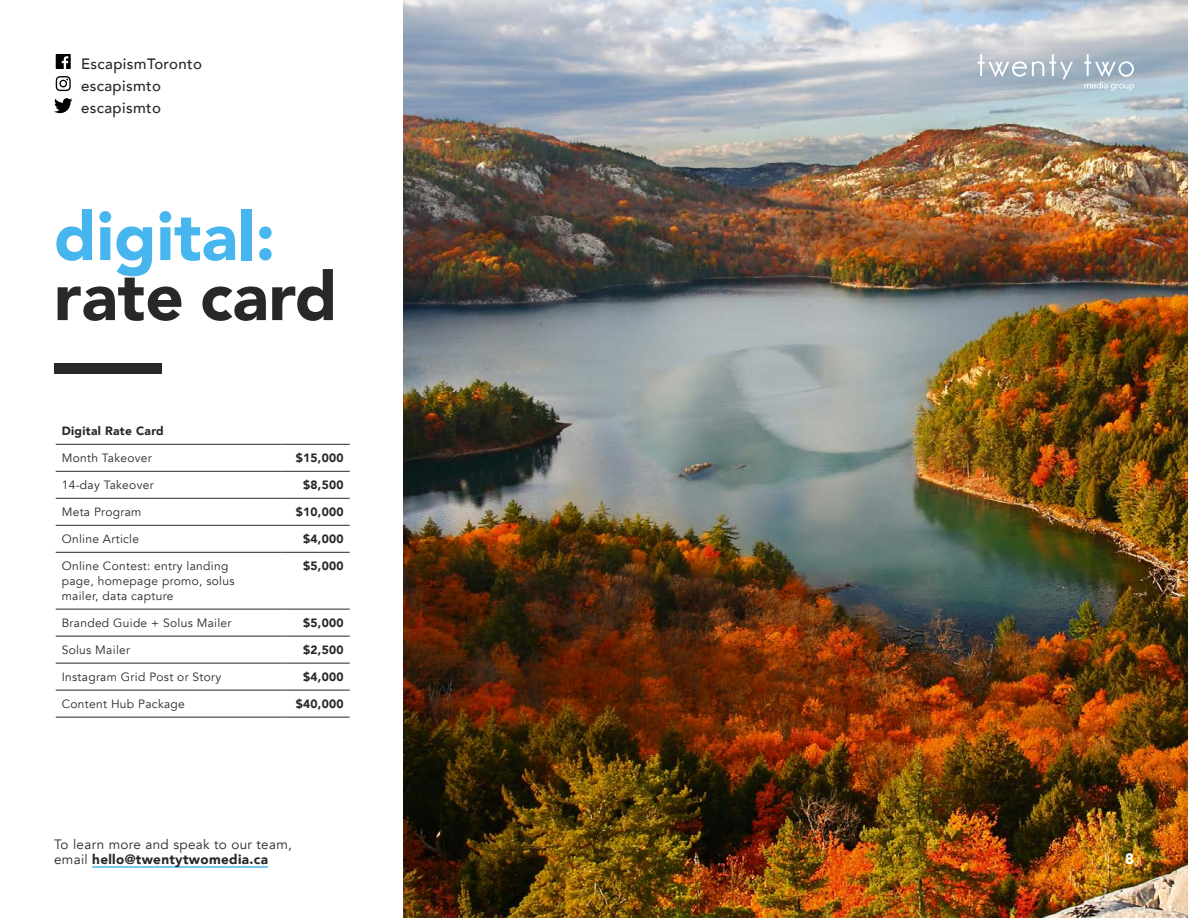
<style>
.page{position:relative;width:1188px;height:918px;background:#fff}
.page>*{position:absolute;margin:0;border:0;box-sizing:border-box;transform-origin:0 0}
.t1{font:900 67.5px "Avenir";color:#48b6ee}
.t2{font:900 67.5px "Avenir";color:#282827}
.t3{font:500 15px/22px "Avenir";letter-spacing:.025em;color:#282827}
.t4{font:900 15px "Avenir";color:#fff}
.t5{font:13.5px/15px "Avenir";letter-spacing:.025em;color:#282827}
.t6{font:12px/15px "Avenir";letter-spacing:.025em;color:#282827}
.t7{font:900 12px "Avenir";letter-spacing:.025em;color:#282827}
.s1{font-weight:900}
</style>
<div class="page">
<img style="left:403px;top:0;width:785px;height:918px">
<div style="left:54px;top:363px;width:108px;height:11px;background:#282827"></div>
<hr style="left:56px;top:444px;width:225px;height:1px;background:#282827">
<hr style="left:281px;top:444px;width:69px;height:1px;background:#282827">
<hr style="left:56px;top:471px;width:225px;height:1px;background:#282827">
<hr style="left:281px;top:471px;width:69px;height:1px;background:#282827">
<hr style="left:56px;top:498px;width:225px;height:1px;background:#282827">
<hr style="left:281px;top:498px;width:69px;height:1px;background:#282827">
<hr style="left:56px;top:525px;width:225px;height:1px;background:#282827">
<hr style="left:281px;top:525px;width:69px;height:1px;background:#282827">
<hr style="left:56px;top:552px;width:225px;height:1px;background:#282827">
<hr style="left:281px;top:552px;width:69px;height:1px;background:#282827">
<hr style="left:56px;top:609px;width:225px;height:1px;background:#282827">
<hr style="left:281px;top:609px;width:69px;height:1px;background:#282827">
<hr style="left:56px;top:636px;width:225px;height:1px;background:#282827">
<hr style="left:281px;top:636px;width:69px;height:1px;background:#282827">
<hr style="left:56px;top:663px;width:225px;height:1px;background:#282827">
<hr style="left:281px;top:663px;width:69px;height:1px;background:#282827">
<hr style="left:56px;top:690px;width:225px;height:1px;background:#282827">
<hr style="left:281px;top:690px;width:69px;height:1px;background:#282827">
<hr style="left:56px;top:717px;width:225px;height:1px;background:#282827">
<hr style="left:281px;top:717px;width:69px;height:1px;background:#282827">
<hr style="left:92px;top:866px;width:176px;height:2px;background:#48b6ee">
<svg style="left:56px;top:54px;width:15px;height:15px"></svg>
<svg style="left:56px;top:76px;width:15px;height:15px"></svg>
<svg style="left:54px;top:98px;width:18px;height:15px"></svg>
<svg style="left:977px;top:54px;width:96px;height:25px;background:#bbc5ce"></svg>
<svg style="left:1084px;top:54px;width:50px;height:37px;background:#b2c1ce"></svg>
<p class="t3" style="left:81px;top:52px;width:123px">EscapismToronto escapismto escapismto</p>
<h1 class="t1" style="left:54px;top:179px;width:223px">digital:</h1>
<h1 class="t2" style="left:54px;top:239px;width:285px">rate card</h1>
<p class="t7" style="left:62px;top:421px;width:104px">Digital Rate Card</p>
<p class="t6" style="left:62px;top:451px;width:92px">Month Takeover</p>
<p class="t7" style="left:296px;top:448px;width:49px">$15,000</p>
<p class="t6" style="left:62px;top:478px;width:94px">14-day Takeover</p>
<p class="t7" style="left:303px;top:475px;width:42px">$8,500</p>
<p class="t6" style="left:62px;top:505px;width:81px">Meta Program</p>
<p class="t7" style="left:296px;top:502px;width:49px">$10,000</p>
<p class="t6" style="left:62px;top:532px;width:79px">Online Article</p>
<p class="t7" style="left:303px;top:529px;width:42px">$4,000</p>
<p class="t6" style="left:62px;top:559px;width:174px">Online Contest: entry landing page, homepage promo, solus mailer, data capture</p>
<p class="t7" style="left:303px;top:556px;width:42px">$5,000</p>
<p class="t6" style="left:62px;top:616px;width:171px">Branded Guide + Solus Mailer</p>
<p class="t7" style="left:303px;top:613px;width:42px">$5,000</p>
<p class="t6" style="left:62px;top:643px;width:70px">Solus Mailer</p>
<p class="t7" style="left:303px;top:640px;width:42px">$2,500</p>
<p class="t6" style="left:62px;top:670px;width:161px">Instagram Grid Post or Story</p>
<p class="t7" style="left:303px;top:667px;width:42px">$4,000</p>
<p class="t6" style="left:62px;top:697px;width:125px">Content Hub Package</p>
<p class="t7" style="left:296px;top:694px;width:49px">$40,000</p>
<p class="t5" style="left:54px;top:837px;width:240px">To learn more and speak to our team, email <span class="s1">hello@twentytwomedia.ca</span></p>
<p class="t4" style="left:1125px;top:846px;width:10px">8</p>
</div>
